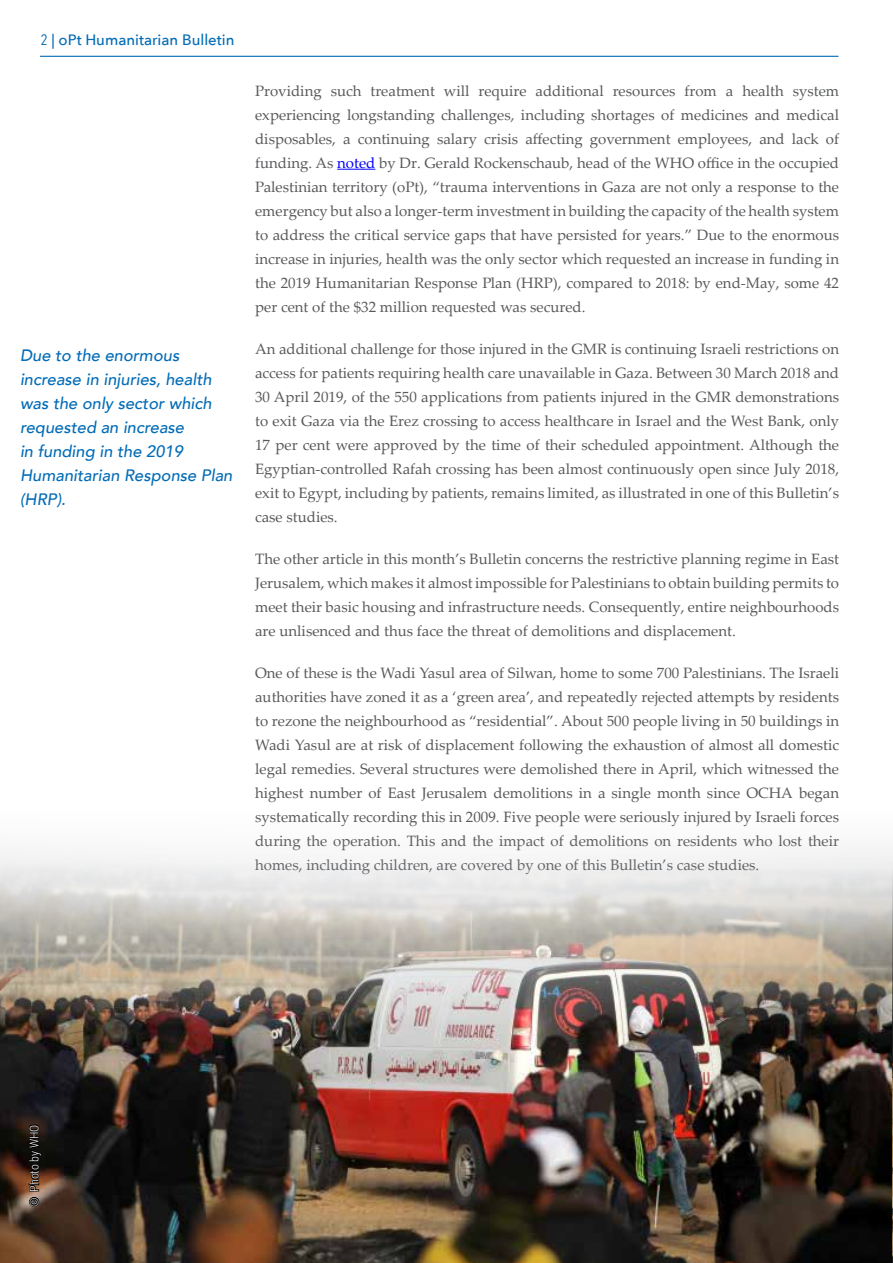
<style>
.page{position:relative;width:893px;height:1263px;background:#fff}
.page>*{position:absolute;margin:0;border:0;box-sizing:border-box;transform-origin:0 0}
.t1{font:italic 500 16.5px/24px "Avenir";color:#036cb6}
.t2{font:15px/24px "Palatino Linotype";color:#58595b;text-align:justify}
.t3{font:500 15px "Avenir Next";color:#036cb6}
.t4{font:300 12px "Roboto Condensed";color:#fff}
.s1{font-family:"Avenir Next Condensed";font-weight:400}
.s2{color:#00f}
</style>
<div class="page">
<hr style="left:40px;top:56px;width:798px;height:1px;background:#036cb6">
<hr style="left:337px;top:169px;width:38px;height:1px;background:#00f">
<img style="left:0;top:849px;width:893px;height:414px">
<img style="left:892px;top:863px;width:1px;height:400px">
<svg style="left:24px;top:1123px;width:22px;height:85px;background:#39281e"></svg>
<p class="t3" style="left:41px;top:31px;width:195px"><span class="s1">2</span> | oPt Humanitarian Bulletin</p>
<p class="t1" style="left:20px;top:343px;width:214px">Due to the enormous increase in injuries, health was the only sector which requested an increase<br>in funding in the 2019<br>Humanitarian Response Plan (HRP).</p>
<p class="t2" style="left:255px;top:78px;width:585px">Providing such treatment will require additional resources from a health system experiencing longstanding challenges, including shortages of medicines and medical disposables, a continuing salary crisis affecting government employees, and lack of funding. As <span class="s2">noted</span> by Dr. Gerald Rockenschaub, head of the WHO office in the occupied Palestinian territory (oPt), “trauma interventions in Gaza are not only a response to the emergency but also a longer-term investment in building the capacity of the health system to address the critical service gaps that have persisted for years.” Due to the enormous increase in injuries, health was the only sector which requested an increase in funding in the 2019 Humanitarian Response Plan (HRP), compared to 2018: by end-May, some 42 per cent of the $32 million requested was secured.</p>
<p class="t2" style="left:255px;top:336px;width:585px">An additional challenge for those injured in the GMR is continuing Israeli restrictions on access for patients requiring health care unavailable in Gaza. Between 30 March 2018 and 30 April 2019, of the 550 applications from patients injured in the GMR demonstrations to exit Gaza via the Erez crossing to access healthcare in Israel and the West Bank, only 17 per cent were approved by the time of their scheduled appointment. Although the Egyptian-controlled Rafah crossing has been almost continuously open since July 2018, exit to Egypt, including by patients, remains limited, as illustrated in one of this Bulletin’s case studies.</p>
<p class="t2" style="left:255px;top:546px;width:585px">The other article in this month’s Bulletin concerns the restrictive planning regime in East Jerusalem, which makes it almost impossible for Palestinians to obtain building permits to meet their basic housing and infrastructure needs. Consequently, entire neighbourhoods are unlisenced and thus face the threat of demolitions and displacement.</p>
<p class="t2" style="left:255px;top:660px;width:585px">One of these is the Wadi Yasul area of Silwan, home to some 700 Palestinians. The Israeli authorities have zoned it as a ‘green area’, and repeatedly rejected attempts by residents to rezone the neighbourhood as “residential”. About 500 people living in 50 buildings in Wadi Yasul are at risk of displacement following the exhaustion of almost all domestic legal remedies. Several structures were demolished there in April, which witnessed the highest number of East Jerusalem demolitions in a single month since OCHA began systematically recording this in 2009. Five people were seriously injured by Israeli forces during the operation. This and the impact of demolitions on residents who lost their homes, including children, are covered by one of this Bulletin’s case studies.</p>
<p class="t4" style="left:26px;top:1207px;width:84px;rotate:-90deg">© Photo by WHO</p>
</div>
